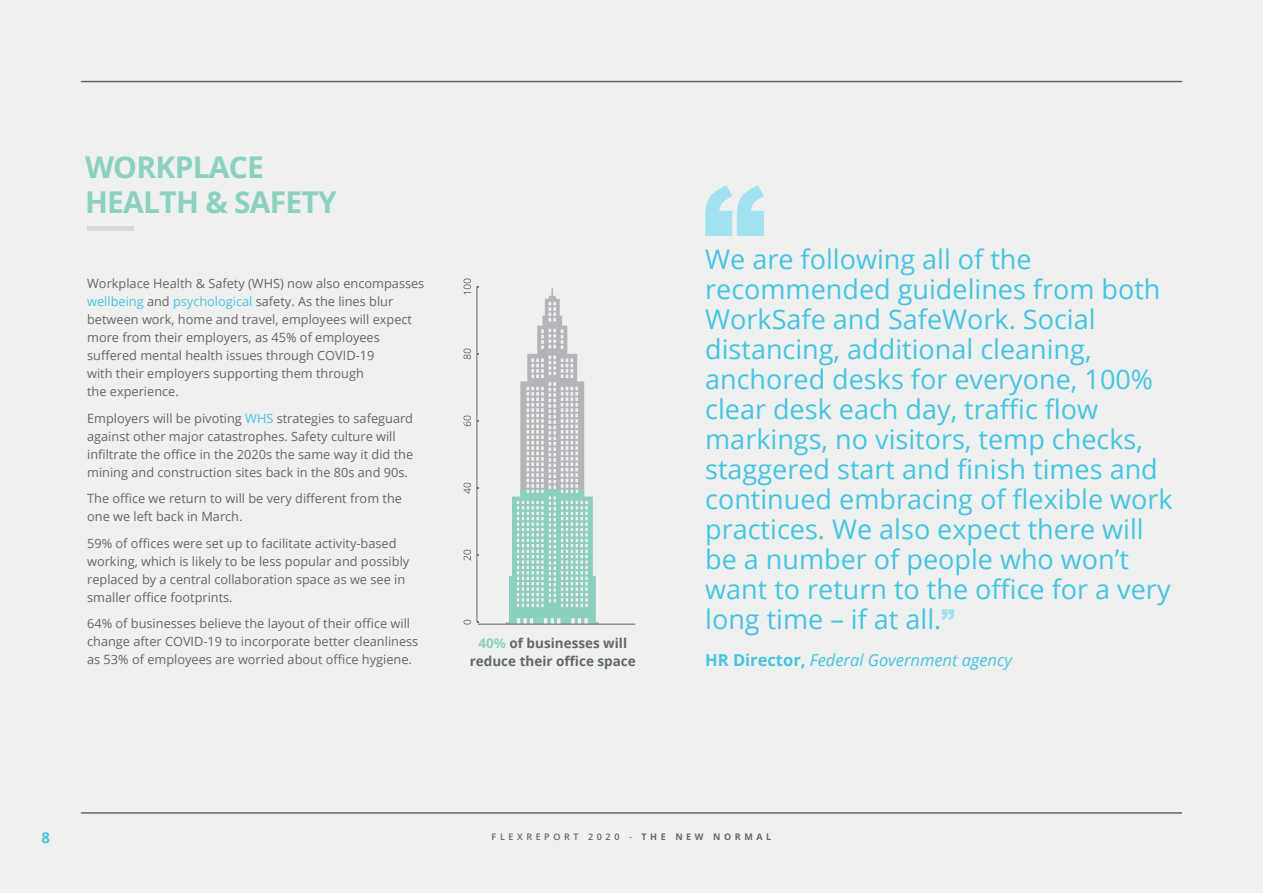
<style>
.page{position:relative;width:1263px;height:893px;background:#eff0f0}
.page>*{position:absolute;margin:0;border:0;box-sizing:border-box;transform-origin:0 0}
.t1{font:700 30px/34.5px "Open Sans";letter-spacing:-.025em;color:#8bd0c0}
.t2{font:27px/30px "Open Sans";color:#45c4e0}
.t3{font:italic 16.5px "Open Sans";color:#45c4e0}
.t4{font:700 15px "Open Sans";color:#45c4e0}
.t5{font:700 13.5px/18px "Open Sans";color:#63666a;text-align:center}
.t6{font:12.75px/18px "Open Sans";color:#63666a}
.t7{font:600 9px "Open Sans";letter-spacing:.4em;color:#63666a}
.t8{font:9px "Open Sans";color:#63666a}
.s1{color:#45c4e0}
.s2{color:#8bd0c0}
.s3{font-family:"Arial";font-weight:900;color:#a2e1ef}
.s4{font-weight:700;font-style:normal}
.s5{font-weight:400}
.s6{font-weight:700}
</style>
<div class="page">
<svg style="left:705px;top:185px;width:59px;height:51px"></svg>
<hr style="left:81px;top:81px;width:1101px;height:1px;background:#63666a">
<hr style="left:81px;top:812px;width:1101px;height:2px;background:#63666a">
<div style="left:87px;top:226px;width:47px;height:5px;background:#d8d9da"></div>
<svg style="left:506px;top:288px;width:93px;height:336px"></svg>
<svg style="left:463px;top:620px;width:8px;height:5px"></svg>
<svg style="left:463px;top:550px;width:8px;height:10px"></svg>
<svg style="left:463px;top:483px;width:8px;height:11px"></svg>
<svg style="left:463px;top:416px;width:8px;height:10px"></svg>
<svg style="left:463px;top:348px;width:8px;height:11px"></svg>
<svg style="left:463px;top:279px;width:8px;height:16px"></svg>
<hr style="left:477px;top:287px;width:1px;height:335px;background:#63666a">
<hr style="left:478px;top:624px;width:157px;height:1px;background:#63666a">
<h1 class="t1" style="left:85px;top:149px;width:253px">WORKPLACE<br>HEALTH &amp; SAFETY</h1>
<p class="t6" style="left:87px;top:274px;width:339px">Workplace Health &amp; Safety (WHS) now also encompasses <span class="s1">wellbeing</span> and <span class="s1">psychological</span> safety. As the lines blur between work, home and travel, employees will expect more from their employers, as 45% of employees suffered mental health issues through COVID-19<br>with their employers supporting them through<br>the experience.</p>
<p class="t6" style="left:87px;top:409px;width:327px">Employers will be pivoting <span class="s1">WHS</span> strategies to safeguard against other major catastrophes. Safety culture will infiltrate the office in the 2020s the same way it did the mining and construction sites back in the 80s and 90s.</p>
<p class="t6" style="left:87px;top:489px;width:316px">The office we return to will be very different from the one we left back in March.</p>
<p class="t6" style="left:87px;top:534px;width:324px">59% of offices were set up to facilitate activity-based working, which is likely to be less popular and possibly replaced by a central collaboration space as we see in smaller office footprints.</p>
<p class="t6" style="left:87px;top:614px;width:333px">64% of businesses believe the layout of their office will change after COVID-19 to incorporate better cleanliness as 53% of employees are worried about office hygiene.</p>
<p class="t5" style="left:470px;top:634px;width:168px"><span class="s2">40%</span> of businesses will reduce their office space</p>
<p class="t2" style="left:705px;top:244px;width:469px">We are following all of the recommended guidelines from both<br>WorkSafe and SafeWork. Social distancing, additional cleaning, anchored desks for everyone, 100% clear desk each day, traffic flow markings, no visitors, temp checks, staggered start and finish times and continued embracing of flexible work practices. We also expect there will be a number of people who won’t want to return to the office for a very long time – if at all.<span class="s3">”</span></p>
<p class="t3" style="left:705px;top:649px;width:308px"><span class="s4">HR Director,</span> Federal Government agency</p>
<p class="t4" style="left:41px;top:827px;width:10px">8</p>
<p class="t7" style="left:492px;top:830px;width:281px">FLEXREPORT 2020 <span class="s5">-</span> <span class="s6">THE NEW NORMAL</span></p>
<p class="t8" style="left:493px;top:830px;width:32px">FLEX</p>
</div>
